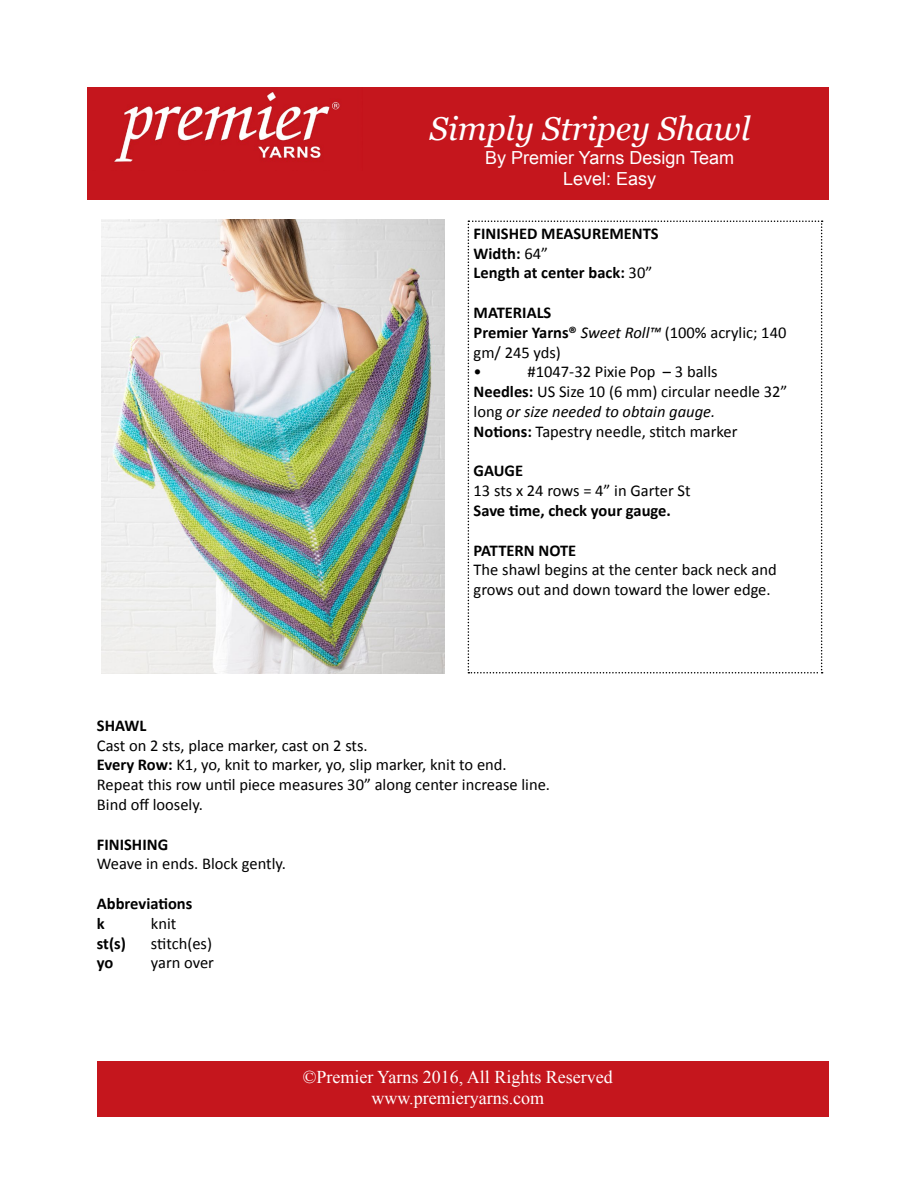
<style>
.page{position:relative;width:918px;height:1188px;background:#fff}
.page>*{position:absolute;margin:0;border:0;box-sizing:border-box;transform-origin:0 0}
.t1{font:italic 33px "Georgia";color:#fff}
.t2{font:18px/21.6px "Times New Roman";color:#fff;text-align:center}
.t3{font:18px/21.6px "Arial";color:#fff;text-align:center}
.t4{font:16.5px/19.8px "Calibri";color:#000}
.t5{font:700 16.5px/19.8px "Calibri";color:#000}
.s1{font-weight:400}
.s2{font-weight:700}
.s3{font-style:italic}
</style>
<div class="page">
<div style="left:87px;top:87px;width:742px;height:113px;background:#c5161d"></div>
<img style="left:114px;top:91px;width:226px;height:71px">
<img style="left:102px;top:220px;width:342px;height:454px">
<svg style="left:468px;top:220px;width:355px;height:454px"></svg>
<div style="left:97px;top:1061px;width:732px;height:56px;background:#c5161d"></div>
<h1 class="t1" style="left:430px;top:110px;width:322px">Simply Stripey Shawl</h1>
<p class="t3" style="left:485px;top:147px;width:251px">By Premier Yarns Design Team<br>Level: Easy</p>
<p class="t5" style="left:474px;top:225px;width:187px">FINISHED MEASUREMENTS<br>Width: <span class="s1">64”<br></span>Length at center back: <span class="s1">30”</span></p>
<p class="t4" style="left:474px;top:304px;width:314px"><span class="s2">MATERIALS<br>Premier Yarns®</span> <span class="s3">Sweet Roll™</span> (100% acrylic; 140 gm/ 245 yds)<br>•</p>
<p class="t4" style="left:474px;top:363px;width:315px;text-indent:54px">#1047-32 Pixie Pop – 3 balls<br><span class="s2">Needles:</span> US Size 10 (6 mm) circular needle 32” long <span class="s3">or size needed to obtain gauge.<br></span><span class="s2">Notions:</span> Tapestry needle, stitch marker</p>
<p class="t5" style="left:474px;top:462px;width:51px">GAUGE</p>
<p class="t4" style="left:474px;top:482px;width:219px">13 sts x 24 rows = 4” in Garter St</p>
<p class="t5" style="left:474px;top:502px;width:199px">Save time, check your gauge.</p>
<p class="t5" style="left:474px;top:542px;width:104px">PATTERN NOTE</p>
<p class="t4" style="left:474px;top:561px;width:305px">The shawl begins at the center back neck and grows out and down toward the lower edge.</p>
<p class="t5" style="left:97px;top:717px;width:51px">SHAWL</p>
<p class="t4" style="left:97px;top:737px;width:455px">Cast on 2 sts, place marker, cast on 2 sts.<br><span class="s2">Every Row:</span> K1, yo, knit to marker, yo, slip marker, knit to end.<br>Repeat this row until piece measures 30” along center increase line.<br>Bind off loosely.</p>
<p class="t5" style="left:97px;top:836px;width:73px">FINISHING</p>
<p class="t4" style="left:97px;top:855px;width:191px">Weave in ends. Block gently.</p>
<p class="t5" style="left:97px;top:895px;width:97px">Abbreviations k</p>
<p class="t4" style="left:151px;top:915px;width:27px">knit</p>
<p class="t5" style="left:97px;top:935px;width:31px">st(s)</p>
<p class="t4" style="left:151px;top:935px;width:63px">stitch(es)</p>
<p class="t5" style="left:97px;top:954px;width:18px">yo</p>
<p class="t4" style="left:151px;top:954px;width:65px">yarn over</p>
<p class="t2" style="left:303px;top:1066px;width:312px">©Premier Yarns 2016, All Rights Reserved www.premieryarns.com</p>
</div>
